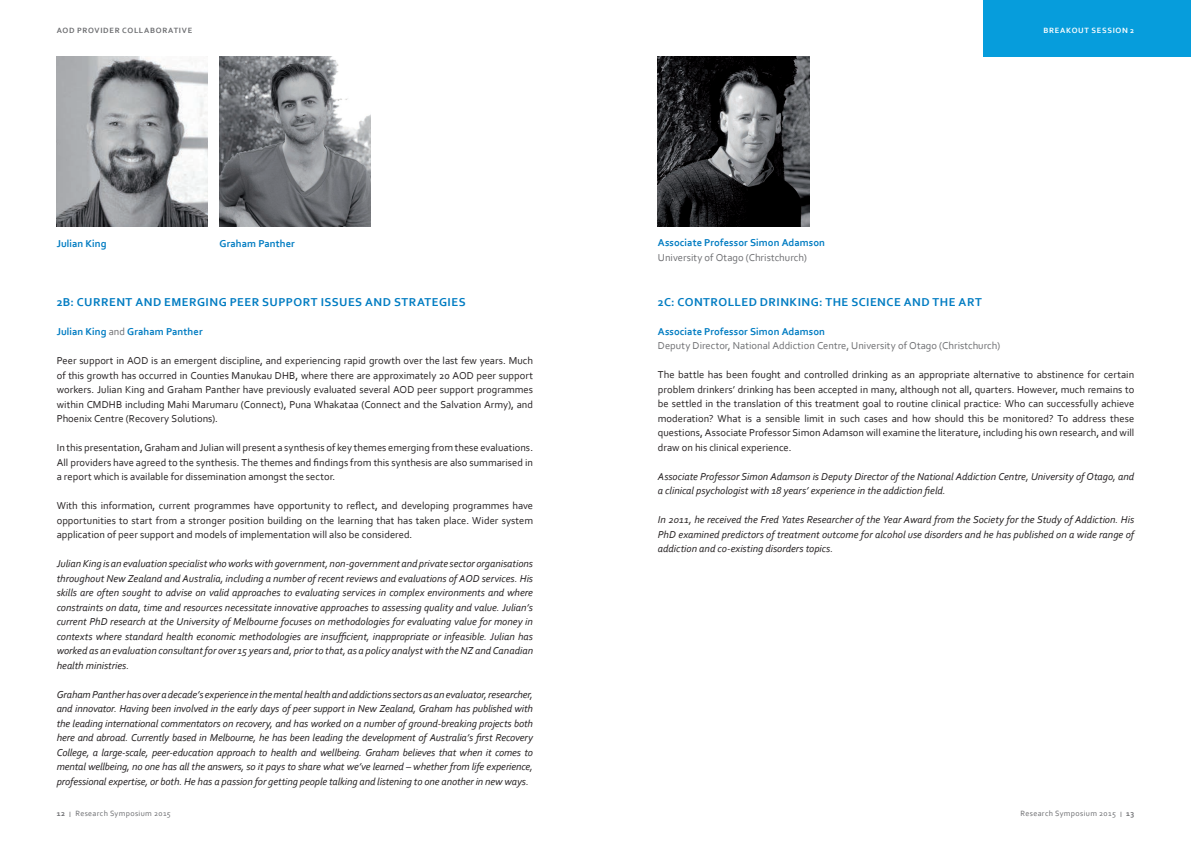
<style>
.page{position:relative;width:1191px;height:842px;background:#fff}
.page>*{position:absolute;margin:0;border:0;box-sizing:border-box;transform-origin:0 0}
.t1{font:700 12px "Corbel";letter-spacing:.04em;color:#007cc2}
.t2{font:italic 10.5px/14.5px "Corbel";color:#231f20;text-align:justify}
.t3{font:10.5px/14.5px "Corbel";color:#231f20;text-align:justify}
.t4{font:700 10.5px "Corbel";letter-spacing:.005em;color:#007cc2}
.t5{font:10.5px "Corbel";letter-spacing:.005em;color:#6c6d70}
.t6{font:8px "Corbel";letter-spacing:.04em;color:#6c6d70}
.t7{font:700 8px "Corbel";letter-spacing:.09em;color:#6c6d70}
.t8{font:700 8px "Corbel";letter-spacing:.085em;color:#fff}
.s1{font-weight:400;color:#6c6d70}
.s2{font-weight:700}
</style>
<div class="page">
<img style="left:219px;top:57px;width:151px;height:170px">
<img style="left:57px;top:56px;width:151px;height:171px">
<div style="left:983px;top:0;width:208px;height:56px;background:#069ddc"></div>
<img style="left:658px;top:57px;width:151px;height:169px">
<p class="t7" style="left:57px;top:25px;width:137px">AOD PROVIDER COLLABORATIVE</p>
<p class="t8" style="left:1043px;top:25px;width:92px">BREAKOUT SESSION 2</p>
<p class="t4" style="left:57px;top:237px;width:51px">Julian King</p>
<p class="t4" style="left:220px;top:237px;width:77px">Graham Panther</p>
<p class="t1" style="left:57px;top:295px;width:410px">2B: CURRENT AND EMERGING PEER SUPPORT ISSUES AND STRATEGIES</p>
<p class="t4" style="left:57px;top:325px;width:147px">Julian King <span class="s1">and</span> Graham Panther</p>
<p class="t3" style="left:57px;top:353px;width:478px">Peer support in AOD is an emergent discipline, and experiencing rapid growth over the last few years. Much of this growth has occurred in Counties Manukau DHB, where there are approximately 20 AOD peer support workers. Julian King and Graham Panther have previously evaluated several AOD peer support programmes within CMDHB including Mahi Marumaru (Connect), Puna Whakataa (Connect and the Salvation Army), and Phoenix Centre (Recovery Solutions).</p>
<p class="t3" style="left:57px;top:440px;width:478px">In this presentation, Graham and Julian will present a synthesis of key themes emerging from these evaluations.<br>All providers have agreed to the synthesis. The themes and findings from this synthesis are also summarised in a report which is available for dissemination amongst the sector.</p>
<p class="t3" style="left:57px;top:498px;width:478px">With this information, current programmes have opportunity to reflect, and developing programmes have opportunities to start from a stronger position building on the learning that has taken place. Wider system application of peer support and models of implementation will also be considered.</p>
<p class="t2" style="left:57px;top:556px;width:478px">Julian King is an evaluation specialist who works with government, non-government and private sector organisations throughout New Zealand and Australia, including a number of recent reviews and evaluations of AOD services. His skills are often sought to advise on valid approaches to evaluating services in complex environments and where constraints on data, time and resources necessitate innovative approaches to assessing quality and value. Julian’s current PhD research at the University of Melbourne focuses on methodologies for evaluating value for money in contexts where standard health economic methodologies are insufficient, inappropriate or infeasible. Julian has worked as an evaluation consultant for over 15 years and, prior to that, as a policy analyst with the NZ and Canadian health ministries.</p>
<p class="t2" style="left:57px;top:687px;width:478px">Graham Panther has over a decade’s experience in the mental health and addictions sectors as an evaluator, researcher, and innovator. Having been involved in the early days of peer support in New Zealand, Graham has published with the leading international commentators on recovery, and has worked on a number of ground-breaking projects both here and abroad. Currently based in Melbourne, he has been leading the development of Australia’s first Recovery College, a large-scale, peer-education approach to health and wellbeing. Graham believes that when it comes to mental wellbeing, no one has all the answers, so it pays to share what we’ve learned – whether from life experience, professional expertise, or both. He has a passion for getting people talking and listening to one another in new ways.</p>
<p class="t4" style="left:658px;top:236px;width:169px">Associate Professor Simon Adamson</p>
<p class="t5" style="left:658px;top:251px;width:150px">University of Otago (Christchurch)</p>
<p class="t1" style="left:658px;top:294px;width:325px">2C: CONTROLLED DRINKING: THE SCIENCE AND THE ART</p>
<p class="t4" style="left:658px;top:325px;width:169px">Associate Professor Simon Adamson</p>
<p class="t5" style="left:658px;top:339px;width:344px">Deputy Director, National Addiction Centre, University of Otago (Christchurch)</p>
<p class="t3" style="left:658px;top:367px;width:478px">The battle has been fought and controlled drinking as an appropriate alternative to abstinence for certain problem drinkers’ drinking has been accepted in many, although not all, quarters. However, much remains to be settled in the translation of this treatment goal to routine clinical practice: Who can successfully achieve moderation? What is a sensible limit in such cases and how should this be monitored? To address these questions, Associate Professor Simon Adamson will examine the literature, including his own research, and will draw on his clinical experience.</p>
<p class="t2" style="left:658px;top:469px;width:478px">Associate Professor Simon Adamson is Deputy Director of the National Addiction Centre, University of Otago, and a clinical psychologist with 18 years’ experience in the addiction field.</p>
<p class="t2" style="left:658px;top:512px;width:478px">In 2011, he received the Fred Yates Researcher of the Year Award from the Society for the Study of Addiction. His PhD examined predictors of treatment outcome for alcohol use disorders and he has published on a wide range of addiction and co-existing disorders topics.</p>
<p class="t6" style="left:57px;top:808px;width:116px"><span class="s2">12</span> I Research Symposium 2015</p>
<p class="t6" style="left:1020px;top:808px;width:115px">Research Symposium 2015 I <span class="s2">13</span></p>
</div>
